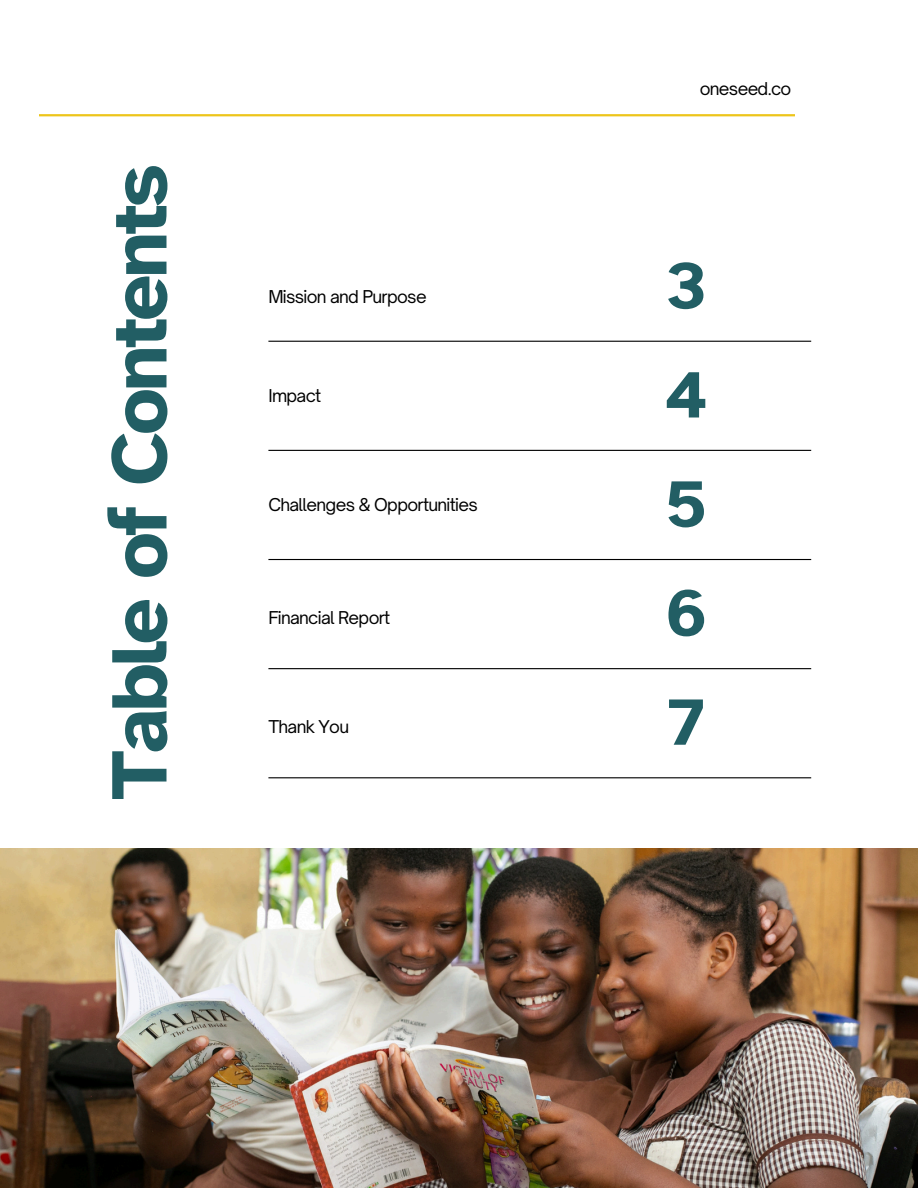
<style>
.page{position:relative;width:918px;height:1188px;background:#fff}
.page>*{position:absolute;margin:0;border:0;box-sizing:border-box;transform-origin:0 0}
.t1{font:700 81.15px "Atkinson Hyperlegible";letter-spacing:-.04em;color:#225e64}
.t2{font:700 67.8px "Atkinson Hyperlegible";color:#225e64}
.t3{font:16.95px "Open Sauce One";letter-spacing:-.04em;color:#000}
</style>
<div class="page">
<hr style="left:39px;top:114px;width:756px;height:2px;background:#edc51b">
<hr style="left:268px;top:341px;width:543px;height:1px;background:#000">
<hr style="left:268px;top:450px;width:543px;height:1px;background:#000">
<hr style="left:268px;top:559px;width:543px;height:1px;background:#000">
<hr style="left:268px;top:668px;width:543px;height:1px;background:#000">
<hr style="left:268px;top:777px;width:543px;height:1px;background:#000">
<img style="left:0;top:849px;width:918px;height:339px">
<p class="t1" style="left:89px;top:800px;width:638px;rotate:-90deg">Table of Contents</p>
<p class="t3" style="left:268px;top:286px;width:160px">Mission and Purpose</p>
<p class="t3" style="left:268px;top:385px;width:54px">Impact</p>
<p class="t3" style="left:268px;top:494px;width:211px">Challenges &amp; Opportunities</p>
<p class="t3" style="left:268px;top:607px;width:123px">Financial Report</p>
<p class="t3" style="left:268px;top:717px;width:82px">Thank You</p>
<p class="t3" style="left:700px;top:78px;width:93px">oneseed.co</p>
<p class="t2" style="left:666px;top:244px;width:42px">3</p>
<p class="t2" style="left:665px;top:353px;width:44px">4</p>
<p class="t2" style="left:666px;top:462px;width:43px">5</p>
<p class="t2" style="left:665px;top:571px;width:44px">6</p>
<p class="t2" style="left:668px;top:680px;width:38px">7</p>
</div>
